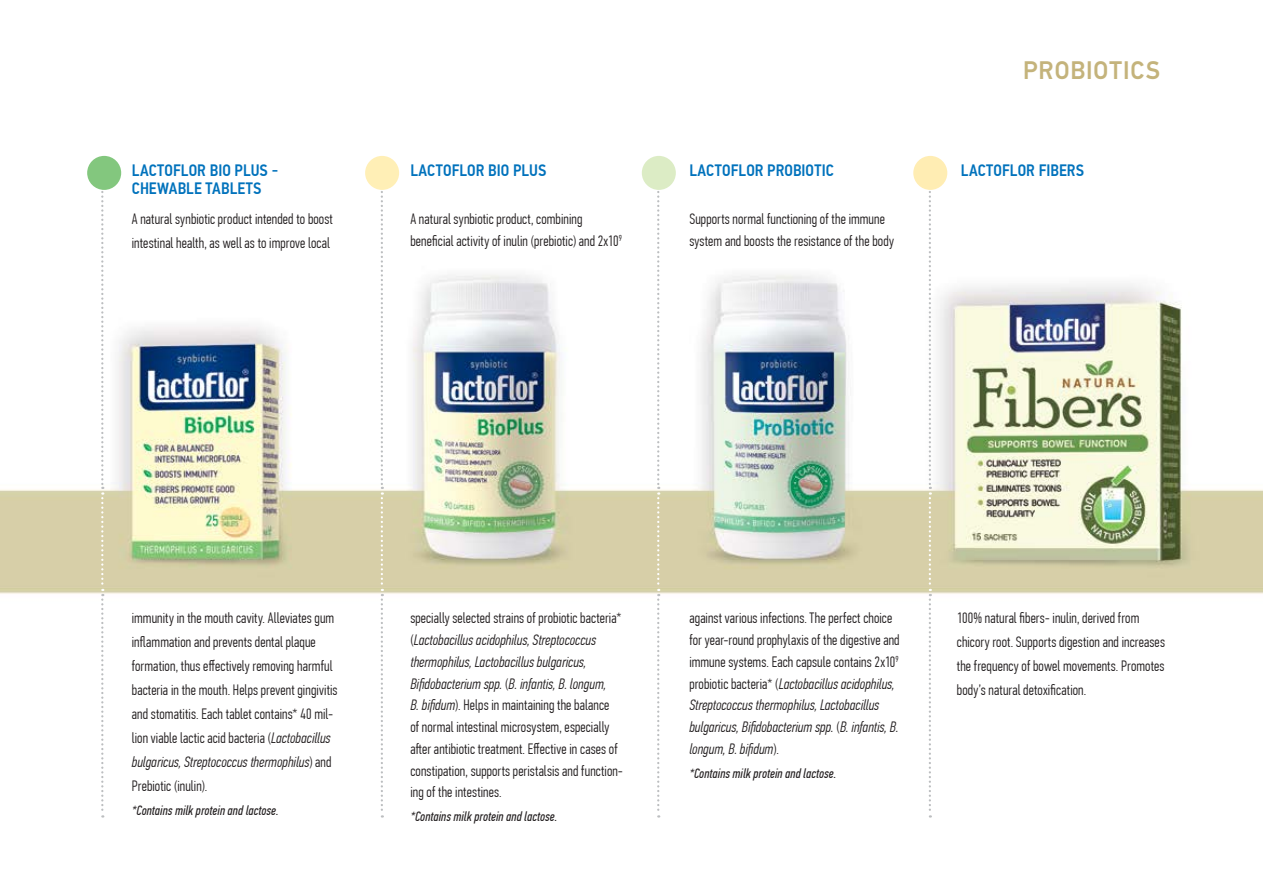
<style>
.page{position:relative;width:1263px;height:893px;background:#fff}
.page>*{position:absolute;margin:0;border:0;box-sizing:border-box;transform-origin:0 0}
.t1{font:500 25.5px "PF Din Text Pro";letter-spacing:.045em;color:#c4b37b;scale:.95 1}
.t2{font:500 16.5px/18px "PF Din Text Cond Pro";letter-spacing:.005em;color:#0072bc}
.t3{font:300 15px/21.8px "PF Din Text Comp Pro";letter-spacing:.005em;color:#231f20}
.t4{font:italic 13.5px "PF Din Text Comp Pro";letter-spacing:.005em;color:#231f20}
.s1{font-style:italic}
</style>
<div class="page">
<img style="left:0;top:155px;width:1263px;height:663px">
<svg style="left:929px;top:190px;width:2px;height:628px"></svg>
<svg style="left:657px;top:190px;width:2px;height:628px"></svg>
<svg style="left:381px;top:190px;width:2px;height:628px"></svg>
<svg style="left:101px;top:190px;width:2px;height:628px"></svg>
<div style="left:87px;top:156px;width:34px;height:34px;background:#83c77e;border-radius:50%"></div>
<div style="left:365px;top:156px;width:34px;height:34px;background:#ffefb6;border-radius:50%"></div>
<div style="left:642px;top:156px;width:34px;height:34px;background:#dcecc5;border-radius:50%"></div>
<div style="left:913px;top:156px;width:34px;height:34px;background:#ffedb3;border-radius:50%"></div>
<p class="t2" style="left:132px;top:162px;width:148px">LACTOFLOR BIO PLUS -<br>CHEWABLE TABLETS</p>
<p class="t2" style="left:410px;top:162px;width:138px">LACTOFLOR BIO PLUS</p>
<p class="t3" style="left:132px;top:207px;width:203px;line-height:24px">A natural synbiotic product intended to boost intestinal health, as well as to improve local</p>
<p class="t3" style="left:410px;top:208px;width:213px">A natural synbiotic product, combining beneficial activity of inulin (prebiotic) and 2x10<sup>9</sup></p>
<p class="t2" style="left:689px;top:162px;width:146px">LACTOFLOR PROBIOTIC</p>
<p class="t3" style="left:689px;top:208px;width:206px">Supports normal functioning of the immune system and boosts the resistance of the body</p>
<h1 class="t1" style="left:1023px;top:55px;width:146px">PROBIOTICS</h1>
<p class="t2" style="left:961px;top:162px;width:125px">LACTOFLOR FIBERS</p>
<p class="t3" style="left:132px;top:606px;width:207px;line-height:24px">immunity in the mouth cavity. Alleviates gum inflammation and prevents dental plaque formation, thus effectively removing harmful bacteria in the mouth. Helps prevent gingivitis and stomatitis. Each tablet contains* 40 mil&shy;lion viable lactic acid bacteria (<span class="s1">Lactobacillus bulgaricus, Streptococcus thermophilus</span>) and Prebiotic (inulin).</p>
<p class="t4" style="left:132px;top:803px;width:148px">*Contains milk protein and lactose.</p>
<p class="t3" style="left:410px;top:607px;width:214px">specially selected strains of probiotic bacteria* (<span class="s1">Lactobacillus acidophilus, Streptococcus thermophilus, Lactobacillus bulgaricus, Bifidobacterium spp.</span> (<span class="s1">B. infantis, B. longum,<br>B. bifidum</span>). Helps in maintaining the balance<br>of normal intestinal microsystem, especially after antibiotic treatment. Effective in cases of constipation, supports peristalsis and function&shy;ing of the intestines.</p>
<p class="t4" style="left:410px;top:809px;width:148px">*Contains milk protein and lactose.</p>
<p class="t3" style="left:689px;top:607px;width:212px">against various infections. The perfect choice for year-round prophylaxis of the digestive and immune systems. Each capsule contains 2x10<sup>9 </sup>probiotic bacteria* (<span class="s1">Lactobacillus acidophilus, Streptococcus thermophilus, Lactobacillus bulgaricus, Bifidobacterium spp.</span> (<span class="s1">B. infantis, B. longum, B. bifidum</span>).</p>
<p class="t4" style="left:689px;top:766px;width:148px">*Contains milk protein and lactose.</p>
<p class="t3" style="left:957px;top:606px;width:210px;line-height:24px">100% natural fibers- inulin, derived from chicory root. Supports digestion and increases the frequency of bowel movements. Promotes body’s natural detoxification.</p>
</div>
